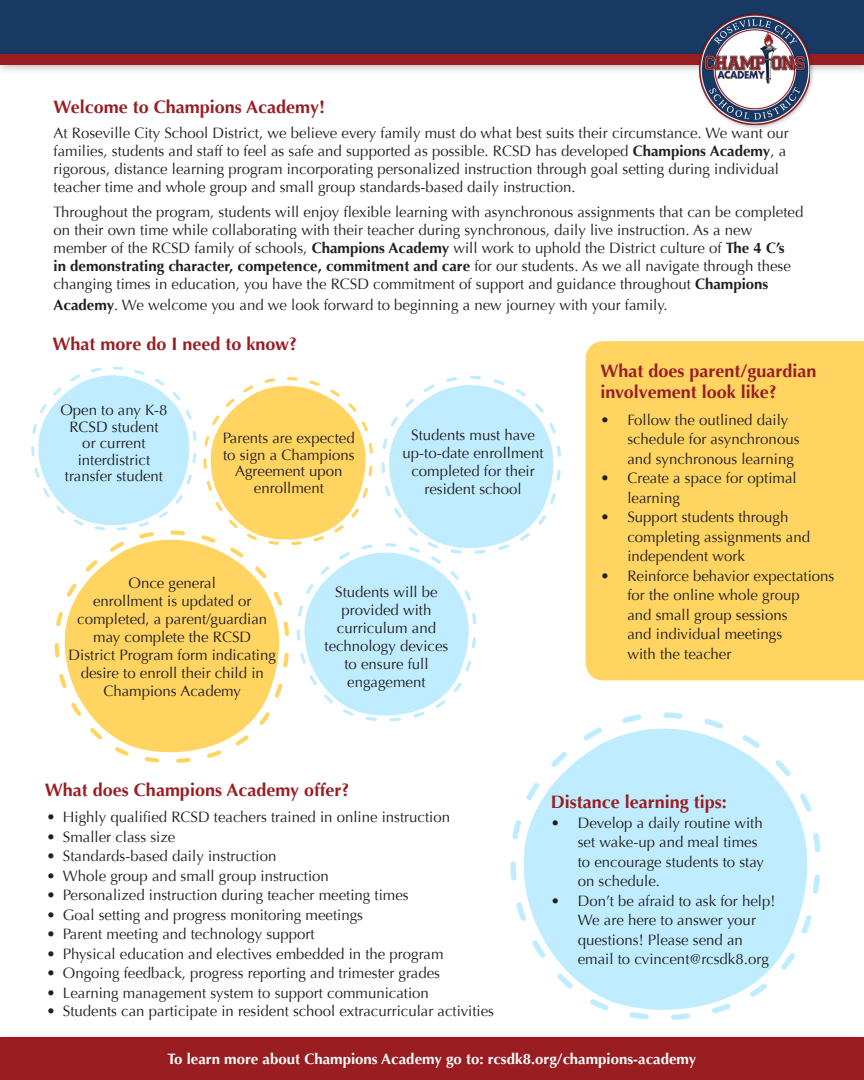
<style>
.page{position:relative;width:864px;height:1080px;background:#fff}
.page>*{position:absolute;margin:0;border:0;box-sizing:border-box;transform-origin:0 0}
.t1{font:700 18px/21.6px "Optima";color:#9a1d22}
.t2{font:15px/18px "Optima";color:#231f20}
.t3{font:700 15px "Optima";color:#fff}
.s1{font-weight:700}
</style>
<div class="page">
<div style="left:586px;top:341px;width:278px;height:339px;background:#ffd461"></div>
<div style="left:0;top:0;width:864px;height:54px;background:#183963"></div>
<div style="left:0;top:48px;width:864px;height:27px;background:#231f20;opacity:.3"></div>
<div style="left:0;top:54px;width:864px;height:11px;background:#9a1d22"></div>
<div style="left:697px;top:12px;width:119px;height:118px;background:#231f20;opacity:.3"></div>
<img style="left:699px;top:14px;width:111px;height:111px">
<svg style="left:90px;top:721px;width:176px;height:42px"></svg>
<svg style="left:31px;top:367px;width:530px;height:354px"></svg>
<div style="left:0;top:1032px;width:864px;height:48px;background:#231f20;opacity:.3"></div>
<div style="left:0;top:1038px;width:864px;height:42px;background:#9a1d22"></div>
<svg style="left:510px;top:712px;width:310px;height:308px;fill:#bfedff"></svg>
<p class="t1" style="left:54px;top:97px;width:273px">Welcome to Champions Academy!</p>
<p class="t2" style="left:54px;top:124px;width:737px">At Roseville City School District, we believe every family must do what best suits their circumstance. We want our families, students and staff to feel as safe and supported as possible. RCSD has developed <span class="s1">Champions Academy</span>, a rigorous, distance learning program incorporating personalized instruction through goal setting during individual teacher time and whole group and small group standards-based daily instruction.</p>
<p class="t2" style="left:54px;top:203px;width:751px">Throughout the program, students will enjoy flexible learning with asynchronous assignments that can be completed on their own time while collaborating with their teacher during synchronous, daily live instruction. As a new member of the RCSD family of schools, <span class="s1">Champions Academy</span> will work to uphold the District culture of <span class="s1">The 4 C’s<br>in demonstrating character, competence, commitment and care</span> for our students. As we all navigate through these changing times in education, you have the RCSD commitment of support and guidance throughout <span class="s1">Champions</span></p>
<p class="t2" style="left:54px;top:296px;width:616px"><span class="s1">Academy</span>. We welcome you and we look forward to beginning a new journey with your family.</p>
<p class="t1" style="left:52px;top:334px;width:246px">What more do I need to know?</p>
<p class="t2" style="left:60px;top:402px;width:109px;line-height:16.5px;text-align:center">Open to any K-8<br>RCSD student<br>or current interdistrict transfer student</p>
<p class="t2" style="left:223px;top:430px;width:133px;line-height:16.5px;text-align:center">Parents are expected to sign a Champions<br>Agreement upon enrollment</p>
<p class="t2" style="left:411px;top:426px;width:125px">Students must have</p>
<p class="t2" style="left:403px;top:444px;width:142px;text-align:center">up-to-date enrollment completed for their</p>
<p class="t2" style="left:424px;top:480px;width:99px">resident school</p>
<p class="t2" style="left:69px;top:574px;width:209px;text-align:center">Once general<br>enrollment is updated or completed, a parent/guardian may complete the RCSD<br>District Program form indicating desire to enroll their child in<br>Champions Academy</p>
<p class="t2" style="left:325px;top:583px;width:125px;text-align:center">Students will be provided with curriculum and technology devices to ensure full engagement</p>
<p class="t1" style="left:600px;top:360px;width:218px">What does parent/guardian involvement look like?</p>
<p class="t2" style="left:627px;top:410px;width:174px;line-height:19.5px;text-indent:-27px">• Follow the outlined daily schedule for asynchronous and synchronous learning</p>
<p class="t2" style="left:627px;top:468px;width:171px;line-height:19.5px;text-indent:-27px">• Create a space for optimal learning</p>
<p class="t2" style="left:627px;top:507px;width:184px;line-height:19.5px;text-indent:-27px">• Support students through completing assignments and independent work</p>
<p class="t2" style="left:627px;top:566px;width:208px;line-height:19.5px;text-indent:-27px">• Reinforce behavior expectations for the online whole group<br>and small group sessions<br>and individual meetings<br>with the teacher</p>
<p class="t1" style="left:45px;top:780px;width:306px">What does Champions Academy offer?</p>
<p class="t2" style="left:46px;top:809px;width:405px">• Highly qualified RCSD teachers trained in online instruction</p>
<p class="t2" style="left:46px;top:828px;width:131px">• Smaller class size</p>
<p class="t2" style="left:46px;top:848px;width:231px">• Standards-based daily instruction</p>
<p class="t2" style="left:46px;top:867px;width:284px">• Whole group and small group instruction</p>
<p class="t2" style="left:46px;top:887px;width:364px">• Personalized instruction during teacher meeting times</p>
<p class="t2" style="left:46px;top:906px;width:318px">• Goal setting and progress monitoring meetings</p>
<p class="t2" style="left:46px;top:926px;width:270px">• Parent meeting and technology support</p>
<p class="t2" style="left:46px;top:945px;width:399px">• Physical education and electives embedded in the program</p>
<p class="t2" style="left:46px;top:965px;width:395px">• Ongoing feedback, progress reporting and trimester grades</p>
<p class="t2" style="left:46px;top:984px;width:384px">• Learning management system to support communication</p>
<p class="t2" style="left:46px;top:1002px;width:449px">• Students can participate in resident school extracurricular activities</p>
<p class="t1" style="left:551px;top:791px;width:178px">Distance learning tips:</p>
<p class="t2" style="left:578px;top:813px;width:188px;line-height:19.5px;text-indent:-27px">• Develop a daily routine with set wake-up and meal times to encourage students to stay on schedule.</p>
<p class="t2" style="left:578px;top:891px;width:199px;line-height:19.5px;text-indent:-27px">• Don’t be afraid to ask for help!<br>We are here to answer your questions! Please send an email to cvincent@rcsdk8.org</p>
<p class="t3" style="left:167px;top:1050px;width:530px">To learn more about Champions Academy go to: rcsdk8.org/champions-academy</p>
</div>
